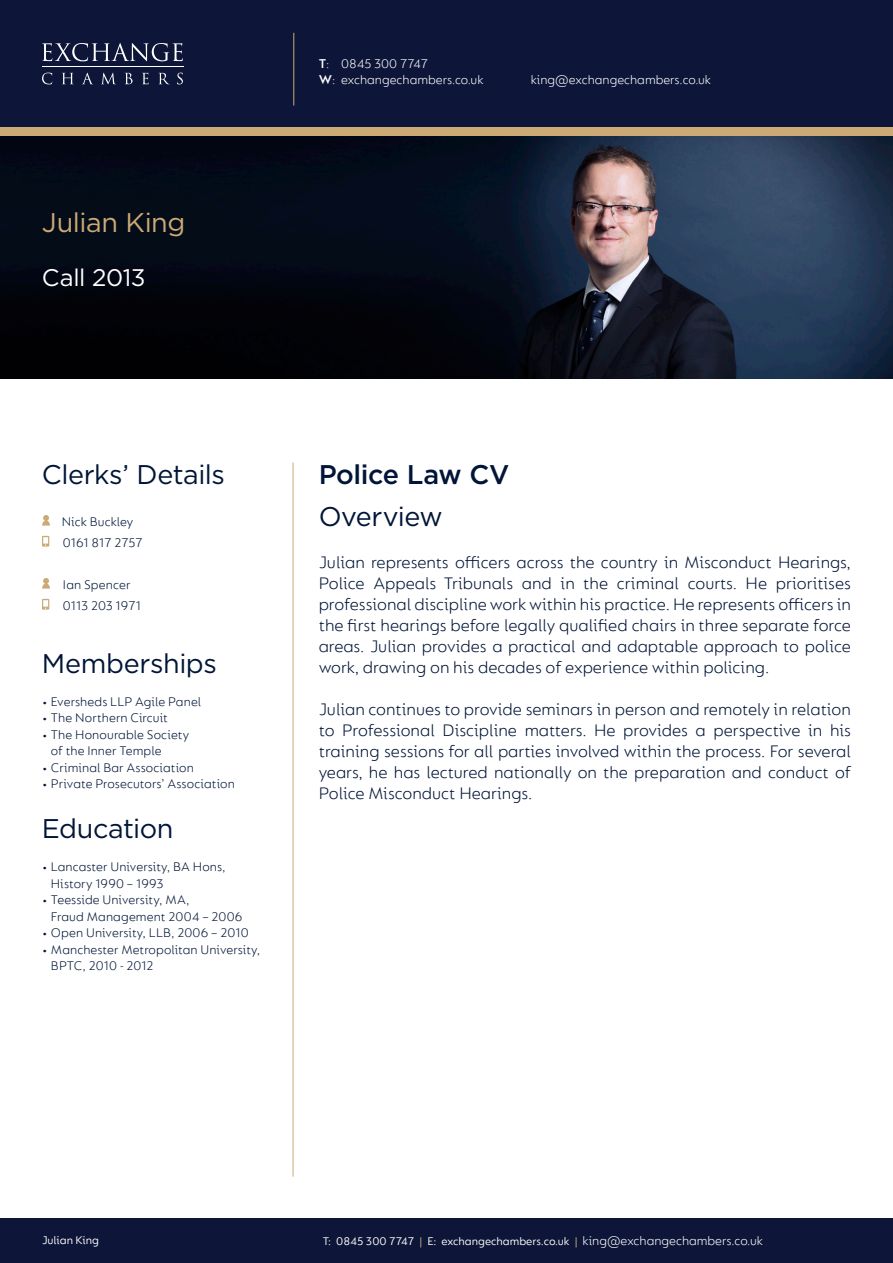
<style>
.page{position:relative;width:893px;height:1263px;background:#fff}
.page>*{position:absolute;margin:0;border:0;box-sizing:border-box;transform-origin:0 0}
.t1{font:27px "Gotham";letter-spacing:-.015em;color:#001537}
.t2{font:500 27px "Gotham";letter-spacing:-.015em;color:#001537}
.t3{font:27px "Gotham";letter-spacing:-.015em;color:#cbaa76}
.t4{font:24px "Gotham";letter-spacing:-.02em;color:#fff}
.t5{font:300 18px/21px "FS Lucas";color:#001537;text-align:justify}
.t6{font:300 13.5px/16.5px "FS Lucas";letter-spacing:.005em;color:#001537}
.t7{font:300 13.5px/16.2px "FS Lucas";color:#fff}
.t8{font:12px "FS Lucas";color:#fff}
.s1{font-weight:600}
.s2{color:#cbaa76}
</style>
<div class="page">
<div style="left:0;top:64px;width:893px;height:72px;background:#cbaa76"></div>
<div style="left:0;top:0;width:893px;height:127px;background:#0d1638"></div>
<div style="left:0;top:1219px;width:893px;height:44px;background:#0d1638"></div>
<hr style="left:42px;top:67px;width:142px;height:1px;background:#fff">
<svg style="left:42px;top:43px;width:141px;height:18px"></svg>
<svg style="left:42px;top:73px;width:10px;height:11px"></svg>
<svg style="left:62px;top:73px;width:11px;height:11px"></svg>
<svg style="left:82px;top:73px;width:11px;height:11px"></svg>
<svg style="left:102px;top:73px;width:13px;height:11px"></svg>
<svg style="left:125px;top:73px;width:8px;height:11px"></svg>
<svg style="left:142px;top:73px;width:7px;height:11px"></svg>
<svg style="left:159px;top:73px;width:10px;height:11px"></svg>
<svg style="left:177px;top:73px;width:6px;height:11px"></svg>
<hr style="left:293px;top:33px;width:1px;height:73px;background:#cbaa76">
<hr style="left:293px;top:463px;width:1px;height:714px;background:#cbaa76">
<img style="left:0;top:136px;width:893px;height:242px">
<svg style="left:42px;top:536px;width:7px;height:11px"></svg>
<svg style="left:42px;top:599px;width:7px;height:11px"></svg>
<svg style="left:42px;top:515px;width:8px;height:11px"></svg>
<svg style="left:42px;top:578px;width:8px;height:11px"></svg>
<p class="t3" style="left:42px;top:205px;width:145px">Julian King</p>
<p class="t4" style="left:42px;top:262px;width:105px">Call 2013</p>
<p class="t7" style="left:319px;top:55px;width:166px"><span class="s1">T</span>: 0845 300 7747<br><span class="s1">W</span>: exchangechambers.co.uk</p>
<p class="t7" style="left:531px;top:71px;width:182px">king@exchangechambers.co.uk</p>
<p class="t1" style="left:42px;top:457px;width:184px">Clerks’ Details</p>
<p class="t6" style="left:62px;top:510px;width:82px;line-height:21px">Nick Buckley<br>0161 817 2757</p>
<p class="t6" style="left:63px;top:573px;width:80px;line-height:21px">Ian Spencer<br>0113 203 1971</p>
<p class="t1" style="left:42px;top:646px;width:176px">Memberships</p>
<p class="t6" style="left:42px;top:693px;width:161px">• Eversheds LLP Agile Panel</p>
<p class="t6" style="left:42px;top:709px;width:127px">• The Northern Circuit</p>
<p class="t6" style="left:51px;top:726px;width:140px;text-indent:-9px">• The Honourable Society of the Inner Temple</p>
<p class="t6" style="left:42px;top:759px;width:154px">• Criminal Bar Association</p>
<p class="t6" style="left:42px;top:775px;width:194px">• Private Prosecutors’ Association</p>
<p class="t1" style="left:42px;top:811px;width:133px">Education</p>
<p class="t6" style="left:51px;top:858px;width:176px;text-indent:-9px">• Lancaster University, BA Hons,<br>History 1990 – 1993</p>
<p class="t6" style="left:51px;top:891px;width:193px;text-indent:-9px">• Teesside University, MA,<br>Fraud Management 2004 – 2006</p>
<p class="t6" style="left:42px;top:924px;width:208px">• Open University, LLB, 2006 – 2010</p>
<p class="t6" style="left:51px;top:941px;width:211px;text-indent:-9px">• Manchester Metropolitan University,<br>BPTC, 2010 - 2012</p>
<p class="t2" style="left:319px;top:456px;width:192px">Police Law CV</p>
<p class="t1" style="left:319px;top:499px;width:126px">Overview</p>
<p class="t5" style="left:319px;top:551px;width:534px">Julian represents officers across the country in Misconduct Hearings, Police Appeals Tribunals and in the criminal courts. He prioritises professional discipline work within his practice. He represents officers in the first hearings before legally qualified chairs in three separate force areas. Julian provides a practical and adaptable approach to police work, drawing on his decades of experience within policing.</p>
<p class="t5" style="left:319px;top:698px;width:534px">Julian continues to provide seminars in person and remotely in relation to Professional Discipline matters. He provides a perspective in his training sessions for all parties involved within the process. For several years, he has lectured nationally on the preparation and conduct of Police Misconduct Hearings.</p>
<p class="t7" style="left:583px;top:1233px;width:182px">king@exchangechambers.co.uk</p>
<p class="t8" style="left:42px;top:1233px;width:59px">Julian King</p>
<p class="t8" style="left:323px;top:1235px;width:256px">T: 0845 300 7747 <span class="s2">|</span> E: exchangechambers.co.uk <span class="s2">|</span></p>
</div>
